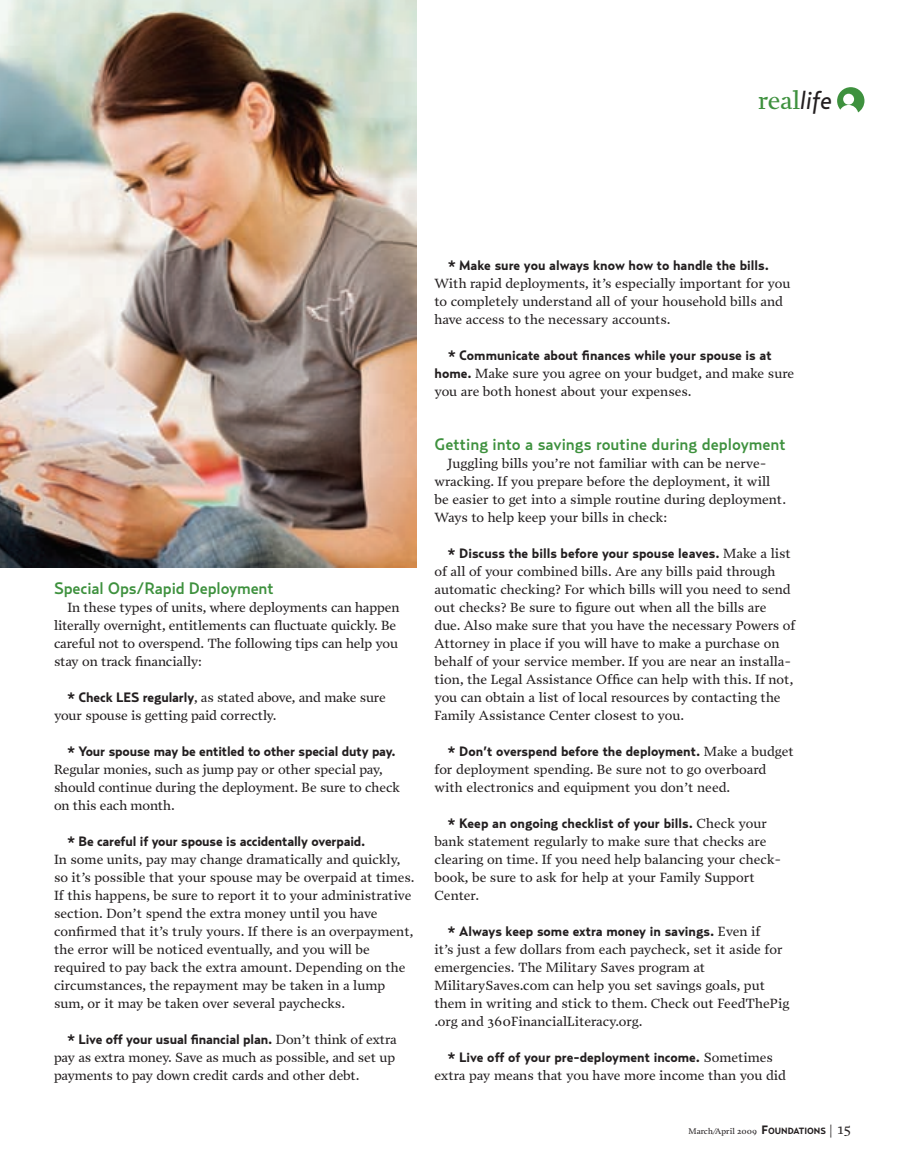
<style>
.page{position:relative;width:905px;height:1175px;background:#fff}
.page>*{position:absolute;margin:0;border:0;box-sizing:border-box;transform-origin:0 0}
.t1{font:25.5px "Prensa";color:#3e913e}
.t2{font:500 16.5px "Relay";color:#3e913e}
.t3{font:13.5px/18px "Prensa";color:#231f20}
.t4{font:700 13.5px "Relay";color:#231f20}
.t5{font:8.25px "Prensa";color:#231f20}
.s1{font-family:"Relay";font-style:italic;color:#231f20}
.s2{font-family:"Relay";font-weight:700}
.s3{font-family:"Prensa";font-weight:400}
.s4{font-family:"Relay";font-weight:700;font-size:12px}
.s5{font-family:"Relay";font-weight:700;font-size:9px}
.s6{font-size:15px}
</style>
<div class="page">
<svg style="left:837px;top:87px;width:27px;height:25px"></svg>
<img style="left:0;top:0;width:416px;height:567px">
<h1 class="t1" style="left:758px;top:85px;width:75px">real<span class="s1">life</span></h1>
<p class="t2" style="left:54px;top:578px;width:221px">Special Ops/Rapid Deployment</p>
<p class="t3" style="left:54px;top:598px;width:347px;text-indent:14px">In these types of units, where deployments can happen literally overnight, entitlements can fluctuate quickly. Be careful not to overspend. The following tips can help you stay on track financially:</p>
<p class="t3" style="left:54px;top:688px;width:333px;text-indent:14px"><span class="s2">* Check LES regularly</span>, as stated above, and make sure your spouse is getting paid correctly.</p>
<p class="t4" style="left:68px;top:743px;width:330px">* Your spouse may be entitled to other special duty pay.</p>
<p class="t3" style="left:54px;top:760px;width:347px">Regular monies, such as jump pay or other special pay, should continue during the deployment. Be sure to check on this each month.</p>
<p class="t4" style="left:68px;top:833px;width:299px">* Be careful if your spouse is accidentally overpaid.</p>
<p class="t3" style="left:54px;top:850px;width:362px">In some units, pay may change dramatically and quickly, so it’s possible that your spouse may be overpaid at times.<br>If this happens, be sure to report it to your administrative section. Don’t spend the extra money until you have confirmed that it’s truly yours. If there is an overpayment, the error will be noticed eventually, and you will be required to pay back the extra amount. Depending on the circumstances, the repayment may be taken in a lump sum, or it may be taken over several paychecks.</p>
<p class="t4" style="left:68px;top:1031px;width:331px">* Live off your usual financial plan. <span class="s3">Don’t think of extra</span></p>
<p class="t3" style="left:54px;top:1048px;width:343px">pay as extra money. Save as much as possible, and set up payments to pay down credit cards and other debt.</p>
<p class="t4" style="left:448px;top:257px;width:322px">* Make sure you always know how to handle the bills.</p>
<p class="t3" style="left:434px;top:274px;width:357px">With rapid deployments, it’s especially important for you to completely understand all of your household bills and have access to the necessary accounts.</p>
<p class="t4" style="left:448px;top:347px;width:325px">* Communicate about finances while your spouse is at</p>
<p class="t3" style="left:434px;top:364px;width:361px"><span class="s2">home.</span> Make sure you agree on your budget, and make sure you are both honest about your expenses.</p>
<p class="t2" style="left:434px;top:434px;width:353px">Getting into a savings routine during deployment</p>
<p class="t3" style="left:434px;top:454px;width:353px;text-indent:14px">Juggling bills you’re not familiar with can be nerve&shy;wracking. If you prepare before the deployment, it will be easier to get into a simple routine during deployment.<br>Ways to help keep your bills in check:</p>
<p class="t4" style="left:448px;top:545px;width:344px">* Discuss the bills before your spouse leaves. <span class="s3">Make a list</span></p>
<p class="t3" style="left:434px;top:562px;width:362px">of all of your combined bills. Are any bills paid through automatic checking? For which bills will you need to send out checks? Be sure to figure out when all the bills are due. Also make sure that you have the necessary Powers of Attorney in place if you will have to make a purchase on behalf of your service member. If you are near an installa&shy;tion, the Legal Assistance Office can help with this. If not, you can obtain a list of local resources by contacting the Family Assistance Center closest to you.</p>
<p class="t4" style="left:448px;top:743px;width:347px">* Don’t overspend before the deployment. <span class="s3">Make a budget</span></p>
<p class="t3" style="left:434px;top:760px;width:333px">for deployment spending. Be sure not to go overboard with electronics and equipment you don’t need.</p>
<p class="t4" style="left:448px;top:815px;width:320px">* Keep an ongoing checklist of your bills. <span class="s3">Check your</span></p>
<p class="t3" style="left:434px;top:832px;width:348px">bank statement regularly to make sure that checks are clearing on time. If you need help balancing your check&shy;book, be sure to ask for help at your Family Support Center.</p>
<p class="t4" style="left:448px;top:923px;width:314px">* Always keep some extra money in savings. <span class="s3">Even if</span></p>
<p class="t3" style="left:434px;top:940px;width:356px">it’s just a few dollars from each paycheck, set it aside for emergencies. The Military Saves program at MilitarySaves.com can help you set savings goals, put them in writing and stick to them. Check out FeedThePig .org and 360FinancialLiteracy.org.</p>
<p class="t4" style="left:448px;top:1049px;width:326px">* Live off of your pre-deployment income. <span class="s3">Sometimes</span></p>
<p class="t3" style="left:434px;top:1066px;width:353px">extra pay means that you have more income than you did</p>
<p class="t5" style="left:688px;top:1126px;width:164px">March/April 2009 <span class="s4">F</span><span class="s5">OUNDATIONS</span> <span class="s6">| 15</span></p>
</div>
